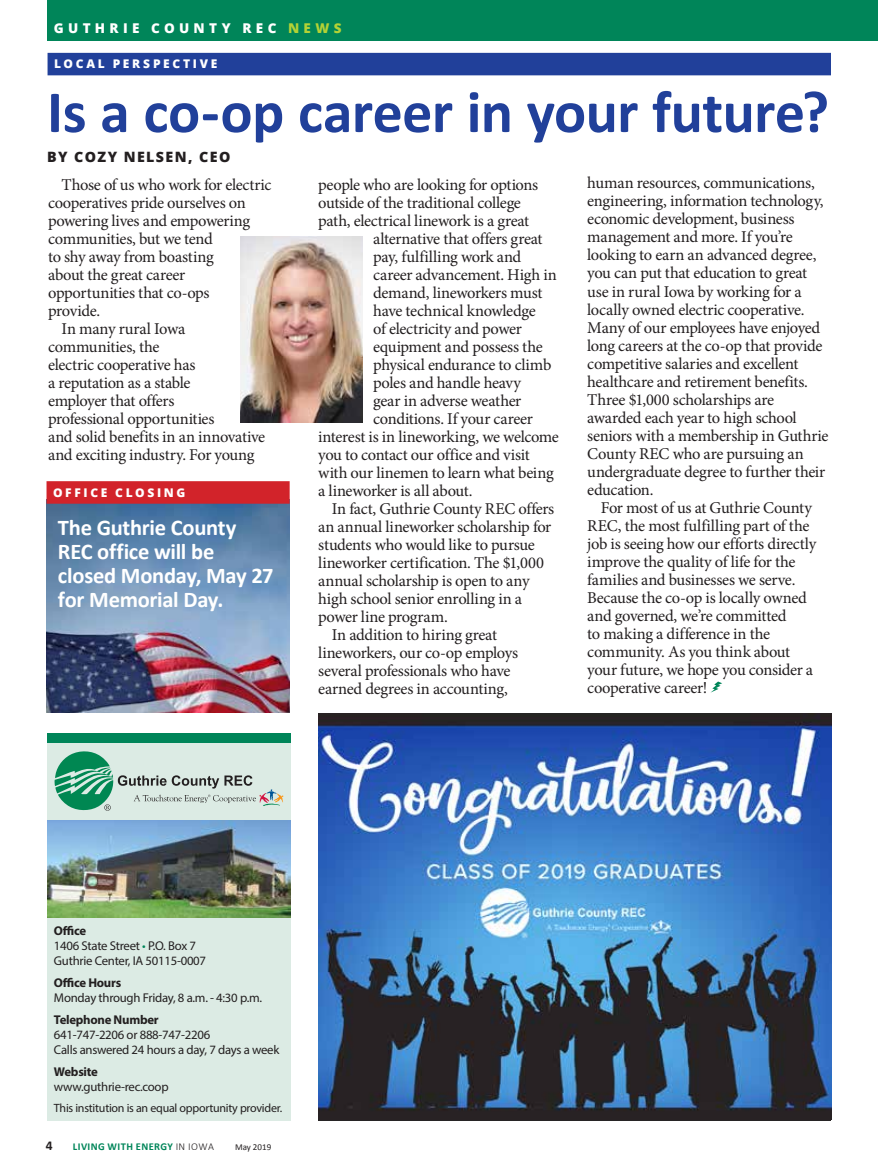
<style>
.page{position:relative;width:878px;height:1175px;background:#fff}
.page>*{position:absolute;margin:0;border:0;box-sizing:border-box;transform-origin:0 0}
.t1{font:700 60px "Calibri";letter-spacing:-.01em;color:#21409a}
.t2{font:700 22.5px/24px "Calibri";letter-spacing:-.015em;color:#fff}
.t3{font:16.5px/18px "Minion Pro";letter-spacing:-.02em;color:#231f20}
.t4{font:800 14.25px "Open Sans";letter-spacing:.1em;color:#231f20}
.t5{font:800 13.5px "Open Sans";letter-spacing:.32em;color:#fff}
.t6{font:700 13.5px "Calibri";color:#231f20}
.t7{font:12.75px/15px "Myriad Pro";letter-spacing:-.02em;color:#231f20}
.t8{font:700 12.75px "Myriad Pro";letter-spacing:-.02em;color:#231f20}
.t9{font:12px "Myriad Pro";letter-spacing:-.02em;color:#231f20}
.t10{font:800 12px "Open Sans";letter-spacing:.22em;color:#fff}
.t11{font:700 10.5px "Calibri";letter-spacing:.04em;color:#008559}
.t12{font:9px "Calibri";color:#231f20}
.s1{color:#b3d235}
.s2{font-weight:700}
.s3{color:#008559}
.s4{font-weight:300;color:#231f20}
</style>
<div class="page">
<img style="left:318px;top:713px;width:513px;height:407px">
<div style="left:47px;top:743px;width:243px;height:377px;background:#dcebe4"></div>
<img style="left:47px;top:820px;width:243px;height:97px">
<div style="left:47px;top:733px;width:243px;height:10px;background:#008559"></div>
<svg style="left:55px;top:751px;width:228px;height:59px"></svg>
<div style="left:47px;top:0;width:831px;height:40px;background:#008559"></div>
<img style="left:240px;top:237px;width:122px;height:186px">
<div style="left:48px;top:53px;width:783px;height:22px;background:#21409a"></div>
<svg style="left:711px;top:681px;width:11px;height:11px"></svg>
<img style="left:46px;top:503px;width:244px;height:209px">
<div style="left:46px;top:481px;width:244px;height:22px;background:#d2232a"></div>
<p class="t5" style="left:54px;top:18px;width:289px">GUTHRIE COUNTY REC <span class="s1">NEWS</span></p>
<p class="t10" style="left:54px;top:55px;width:165px">LOCAL PERSPECTIVE</p>
<h1 class="t1" style="left:47px;top:74px;width:783px">Is a co-op career in your future?</h1>
<p class="t4" style="left:47px;top:146px;width:185px">BY COZY NELSEN, CEO</p>
<p class="t3" style="left:62px;top:175px;width:211px">Those of us who work for electric</p>
<p class="t3" style="left:48px;top:193px;width:199px">cooperatives pride ourselves on</p>
<p class="t3" style="left:48px;top:211px;width:204px">powering lives and empowering</p>
<p class="t3" style="left:48px;top:229px;width:166px">communities, but we tend</p>
<p class="t3" style="left:48px;top:247px;width:167px">to shy away from boasting</p>
<p class="t3" style="left:48px;top:265px;width:139px">about the great career</p>
<p class="t3" style="left:48px;top:283px;width:163px">opportunities that co-ops</p>
<p class="t3" style="left:48px;top:301px;width:54px">provide.</p>
<p class="t3" style="left:62px;top:319px;width:125px">In many rural Iowa</p>
<p class="t3" style="left:48px;top:337px;width:113px">communities, the</p>
<p class="t3" style="left:48px;top:355px;width:149px">electric cooperative has</p>
<p class="t3" style="left:48px;top:373px;width:144px">a reputation as a stable</p>
<p class="t3" style="left:48px;top:391px;width:128px">employer that offers</p>
<p class="t3" style="left:48px;top:409px;width:168px">professional opportunities</p>
<p class="t3" style="left:48px;top:427px;width:219px">and solid benefits in an innovative</p>
<p class="t3" style="left:48px;top:445px;width:208px">and exciting industry. For young</p>
<p class="t3" style="left:587px;top:174px;width:243px">human resources, communications, engineering, information technology, economic development, business management and more. If you’re looking to earn an advanced degree, you can put that education to great use in rural Iowa by working for a locally owned electric cooperative.<br>Many of our employees have enjoyed long careers at the co-op that provide competitive salaries and excellent healthcare and retirement benefits.<br>Three $1,000 scholarships are awarded each year to high school seniors with a membership in Guthrie County REC who are pursuing an undergraduate degree to further their education.</p>
<p class="t3" style="left:587px;top:498px;width:230px;text-indent:13px">For most of us at Guthrie County<br>REC, the most fulfilling part of the job is seeing how our efforts directly improve the quality of life for the families and businesses we serve.<br>Because the co-op is locally owned and governed, we’re committed<br>to making a difference in the community. As you think about your future, we hope you consider a cooperative career!</p>
<p class="t3" style="left:318px;top:175px;width:221px">people who are looking for options</p>
<p class="t3" style="left:318px;top:193px;width:204px">outside of the traditional college</p>
<p class="t3" style="left:318px;top:211px;width:212px">path, electrical linework is a great</p>
<p class="t3" style="left:373px;top:229px;width:171px">alternative that offers great</p>
<p class="t3" style="left:373px;top:247px;width:149px">pay, fulfilling work and</p>
<p class="t3" style="left:373px;top:265px;width:185px">career advancement. High in</p>
<p class="t3" style="left:373px;top:283px;width:171px">demand, lineworkers must</p>
<p class="t3" style="left:373px;top:301px;width:164px">have technical knowledge</p>
<p class="t3" style="left:373px;top:319px;width:150px">of electricity and power</p>
<p class="t3" style="left:373px;top:337px;width:171px">equipment and possess the</p>
<p class="t3" style="left:373px;top:355px;width:180px">physical endurance to climb</p>
<p class="t3" style="left:373px;top:373px;width:149px">poles and handle heavy</p>
<p class="t3" style="left:373px;top:391px;width:150px">gear in adverse weather</p>
<p class="t3" style="left:373px;top:409px;width:161px">conditions. If your career</p>
<p class="t3" style="left:318px;top:427px;width:242px">interest is in lineworking, we welcome</p>
<p class="t3" style="left:318px;top:445px;width:213px">you to contact our office and visit</p>
<p class="t3" style="left:318px;top:463px;width:237px">with our linemen to learn what being</p>
<p class="t3" style="left:318px;top:481px;width:156px">a lineworker is all about.</p>
<p class="t3" style="left:332px;top:499px;width:224px">In fact, Guthrie County REC offers</p>
<p class="t3" style="left:318px;top:517px;width:235px">an annual lineworker scholarship for</p>
<p class="t3" style="left:318px;top:535px;width:218px">students who would like to pursue</p>
<p class="t3" style="left:318px;top:553px;width:227px">lineworker certification. The $1,000</p>
<p class="t3" style="left:318px;top:571px;width:213px">annual scholarship is open to any</p>
<p class="t3" style="left:318px;top:589px;width:205px">high school senior enrolling in a</p>
<p class="t3" style="left:318px;top:607px;width:131px">power line program.</p>
<p class="t3" style="left:332px;top:625px;width:167px">In addition to hiring great</p>
<p class="t3" style="left:318px;top:643px;width:201px">lineworkers, our co-op employs</p>
<p class="t3" style="left:318px;top:661px;width:194px">several professionals who have</p>
<p class="t3" style="left:318px;top:679px;width:191px">earned degrees in accounting,</p>
<p class="t10" style="left:53px;top:483px;width:134px">OFFICE CLOSING</p>
<h2 class="t2" style="left:58px;top:515px;width:217px">The Guthrie County<br>REC office will be closed Monday, May 27 for Memorial Day.</h2>
<p class="t7" style="left:54px;top:922px;width:154px"><span class="s2">Office<br></span>1406 State Street <span class="s3">•</span> P.O. Box 7<br>Guthrie Center, IA 50115-0007</p>
<p class="t8" style="left:54px;top:974px;width:69px">Office Hours</p>
<p class="t7" style="left:54px;top:990px;width:210px">Monday through Friday, 8 a.m. - 4:30 p.m.</p>
<p class="t8" style="left:54px;top:1011px;width:106px">Telephone Number</p>
<p class="t7" style="left:54px;top:1027px;width:227px">641-747-2206 or 888-747-2206<br>Calls answered 24 hours a day, 7 days a week</p>
<p class="t8" style="left:54px;top:1063px;width:45px">Website</p>
<p class="t7" style="left:54px;top:1079px;width:116px">www.guthrie-rec.coop</p>
<p class="t9" style="left:54px;top:1100px;width:230px">This institution is an equal opportunity provider.</p>
<p class="t6" style="left:46px;top:1136px;width:8px">4</p>
<p class="t11" style="left:73px;top:1139px;width:142px">LIVING WITH ENERGY <span class="s4">IN IOWA</span></p>
<p class="t12" style="left:235px;top:1141px;width:38px">May 2019</p>
</div>
